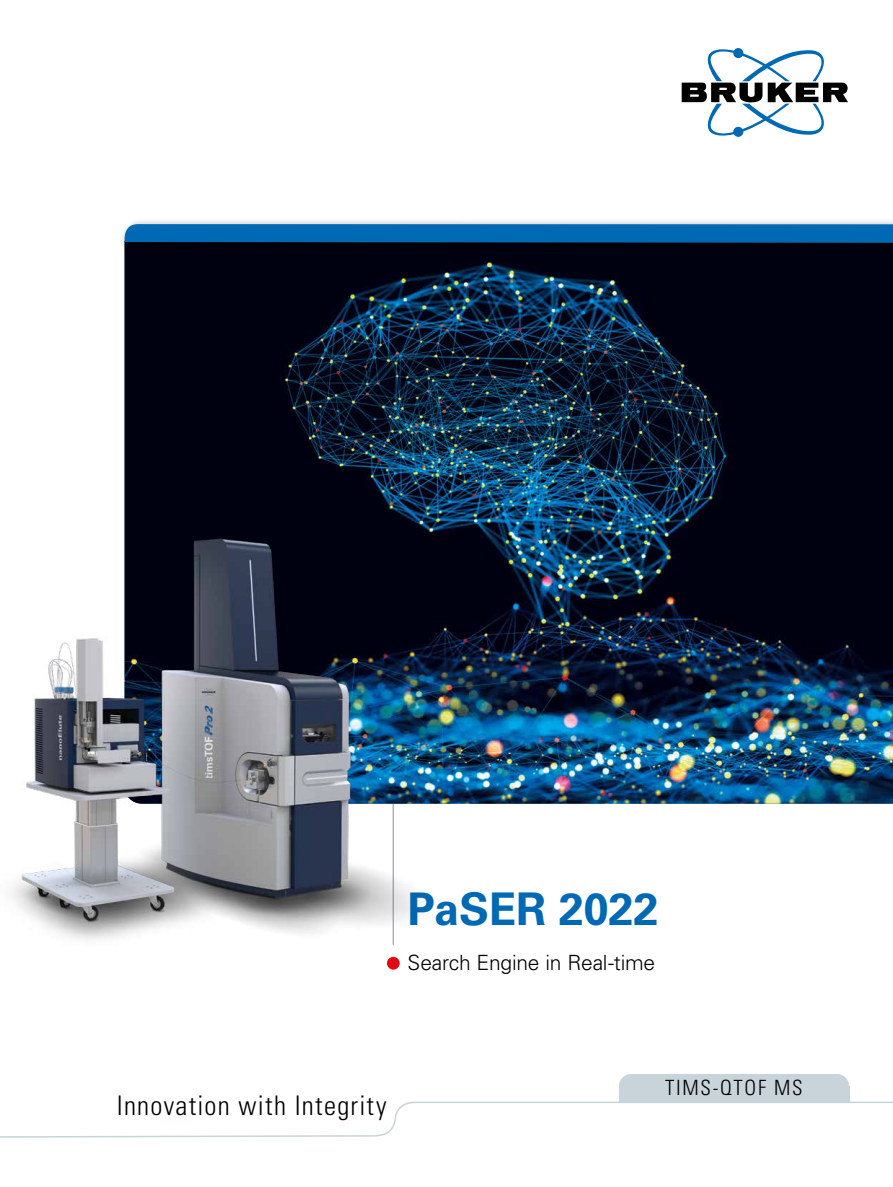
<style>
.page{position:relative;width:893px;height:1187px;background:#fff}
.page>*{position:absolute;margin:0;border:0;box-sizing:border-box;transform-origin:0 0}
.t1{font:700 45px "Univers LT Std";letter-spacing:-.005em;color:#0069b4}
.t2{font:300 condensed 27px "Univers LT Std";letter-spacing:.05em;color:#000}
.t3{font:300 21px "Univers LT Std";letter-spacing:-.01em;color:#000}
.t4{font:300 condensed 21px "Univers LT Std";letter-spacing:.08em;color:#000}
</style>
<div class="page">
<img style="left:125px;top:255px;width:768px;height:548px">
<div style="left:619px;top:1086px;width:230px;height:15px;background:#c8d3da"></div>
<div style="left:619px;top:1073px;width:230px;height:25px;background:#c8d3da;border-radius:12px"></div>
<svg style="left:0;top:1100px;width:893px;height:38px"></svg>
<svg style="left:682px;top:48px;width:166px;height:89px"></svg>
<div style="left:119px;top:218px;width:774px;height:37px;background:#000;opacity:.5"></div>
<div style="left:125px;top:224px;width:768px;height:18px;background:#0069b4"></div>
<img style="left:11px;top:517px;width:469px;height:453px">
<h1 class="t1" style="left:408px;top:882px;width:252px">PaSER 2022</h1>
<p class="t3" style="left:408px;top:949px;width:249px">Search Engine in Real-time</p>
<p class="t2" style="left:117px;top:1089px;width:271px">Innovation with Integrity</p>
<p class="t4" style="left:665px;top:1075px;width:139px">TIMS-QTOF MS</p>
</div>
